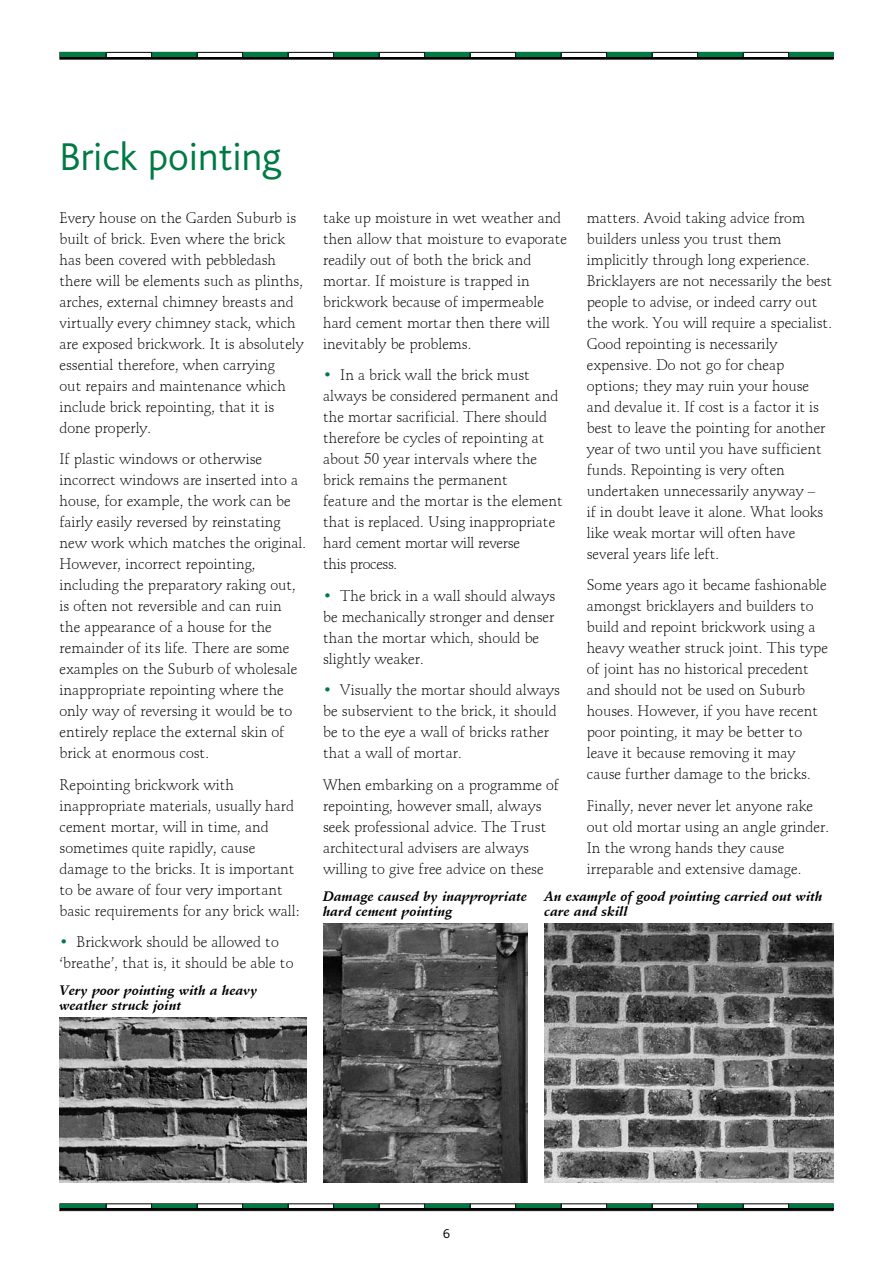
<style>
.page{position:relative;width:893px;height:1263px;background:#fff}
.page>*{position:absolute;margin:0;border:0;box-sizing:border-box;transform-origin:0 0}
.t1{font:300 40.5px "Bliss";color:#007a45}
.t2{font:15px/21px "Schneidler BT Light";color:#000}
.t3{font:italic 13.5px/15px "Schneidler BT Bold";color:#000}
.t4{font:300 13.5px "Bliss";color:#000}
.s1{color:#007a45}
</style>
<div class="page">
<div style="left:60px;top:1203px;width:773px;height:8px;border:1px solid #000"></div>
<div style="left:60px;top:52px;width:773px;height:8px;border:1px solid #000"></div>
<div style="left:60px;top:52px;width:46px;height:6px;background:#007a45"></div>
<div style="left:152px;top:52px;width:45px;height:6px;background:#007a45"></div>
<div style="left:243px;top:52px;width:45px;height:6px;background:#007a45"></div>
<div style="left:334px;top:52px;width:45px;height:6px;background:#007a45"></div>
<div style="left:425px;top:52px;width:45px;height:6px;background:#007a45"></div>
<div style="left:516px;top:52px;width:45px;height:6px;background:#007a45"></div>
<div style="left:607px;top:52px;width:45px;height:6px;background:#007a45"></div>
<div style="left:698px;top:52px;width:45px;height:6px;background:#007a45"></div>
<div style="left:789px;top:52px;width:44px;height:6px;background:#007a45"></div>
<hr style="left:60px;top:57px;width:773px;height:2px;background:#000">
<div style="left:60px;top:1204px;width:46px;height:6px;background:#007a45"></div>
<div style="left:152px;top:1204px;width:45px;height:6px;background:#007a45"></div>
<div style="left:243px;top:1204px;width:45px;height:6px;background:#007a45"></div>
<div style="left:334px;top:1204px;width:45px;height:6px;background:#007a45"></div>
<div style="left:425px;top:1204px;width:45px;height:6px;background:#007a45"></div>
<div style="left:516px;top:1204px;width:45px;height:6px;background:#007a45"></div>
<div style="left:607px;top:1204px;width:45px;height:6px;background:#007a45"></div>
<div style="left:698px;top:1204px;width:45px;height:6px;background:#007a45"></div>
<div style="left:789px;top:1204px;width:44px;height:6px;background:#007a45"></div>
<hr style="left:60px;top:1208px;width:773px;height:2px;background:#000">
<img style="left:60px;top:1017px;width:246px;height:165px">
<img style="left:323px;top:923px;width:205px;height:259px">
<img style="left:545px;top:923px;width:288px;height:259px">
<h1 class="t1" style="left:60px;top:135px;width:223px">Brick pointing</h1>
<p class="t2" style="left:60px;top:207px;width:246px">Every house on the Garden Suburb is built of brick. Even where the brick has been covered with pebbledash there will be elements such as plinths, arches, external chimney breasts and virtually every chimney stack, which are exposed brickwork. It is absolutely essential therefore, when carrying<br>out repairs and maintenance which include brick repointing, that it is done properly.</p>
<p class="t2" style="left:60px;top:449px;width:248px">If plastic windows or otherwise incorrect windows are inserted into a house, for example, the work can be fairly easily reversed by reinstating new work which matches the original.<br>However, incorrect repointing, including the preparatory raking out, is often not reversible and can ruin the appearance of a house for the remainder of its life. There are some examples on the Suburb of wholesale inappropriate repointing where the only way of reversing it would be to entirely replace the external skin of brick at enormous cost.</p>
<p class="t2" style="left:60px;top:774px;width:242px">Repointing brickwork with inappropriate materials, usually hard cement mortar, will in time, and sometimes quite rapidly, cause damage to the bricks. It is important to be aware of four very important basic requirements for any brick wall:</p>
<p class="t2" style="left:60px;top:932px;width:235px"><span class="s1">•</span> Brickwork should be allowed to ‘breathe’, that is, it should be able to</p>
<p class="t3" style="left:60px;top:983px;width:199px">Very poor pointing with a heavy weather struck joint</p>
<p class="t2" style="left:323px;top:207px;width:245px">take up moisture in wet weather and then allow that moisture to evaporate readily out of both the brick and mortar. If moisture is trapped in brickwork because of impermeable hard cement mortar then there will inevitably be problems.</p>
<p class="t2" style="left:323px;top:365px;width:241px"><span class="s1">•</span> In a brick wall the brick must always be considered permanent and the mortar sacrificial. There should therefore be cycles of repointing at about 50 year intervals where the brick remains the permanent<br>feature and the mortar is the element that is replaced. Using inappropriate hard cement mortar will reverse<br>this process.</p>
<p class="t2" style="left:323px;top:585px;width:234px"><span class="s1">•</span> The brick in a wall should always be mechanically stronger and denser than the mortar which, should be slightly weaker.</p>
<p class="t2" style="left:323px;top:680px;width:238px"><span class="s1">•</span> Visually the mortar should always be subservient to the brick, it should be to the eye a wall of bricks rather that a wall of mortar.</p>
<p class="t2" style="left:323px;top:774px;width:237px">When embarking on a programme of repointing, however small, always seek professional advice. The Trust architectural advisers are always willing to give free advice on these</p>
<p class="t2" style="left:587px;top:207px;width:247px">matters. Avoid taking advice from builders unless you trust them implicitly through long experience.<br>Bricklayers are not necessarily the best people to advise, or indeed carry out the work. You will require a specialist.<br>Good repointing is necessarily expensive. Do not go for cheap options; they may ruin your house and devalue it. If cost is a factor it is best to leave the pointing for another year of two until you have sufficient funds. Repointing is very often undertaken unnecessarily anyway –<br>if in doubt leave it alone. What looks like weak mortar will often have several years life left.</p>
<p class="t2" style="left:587px;top:575px;width:243px">Some years ago it became fashionable amongst bricklayers and builders to build and repoint brickwork using a heavy weather struck joint. This type of joint has no historical precedent and should not be used on Suburb houses. However, if you have recent poor pointing, it may be better to leave it because removing it may cause further damage to the bricks.</p>
<p class="t2" style="left:587px;top:795px;width:244px">Finally, never never let anyone rake out old mortar using an angle grinder.<br>In the wrong hands they cause irreparable and extensive damage.</p>
<p class="t3" style="left:323px;top:889px;width:206px">Damage caused by inappropriate hard cement pointing</p>
<p class="t3" style="left:545px;top:889px;width:280px">An example of good pointing carried out with care and skill</p>
<p class="t4" style="left:443px;top:1227px;width:8px">6</p>
</div>
